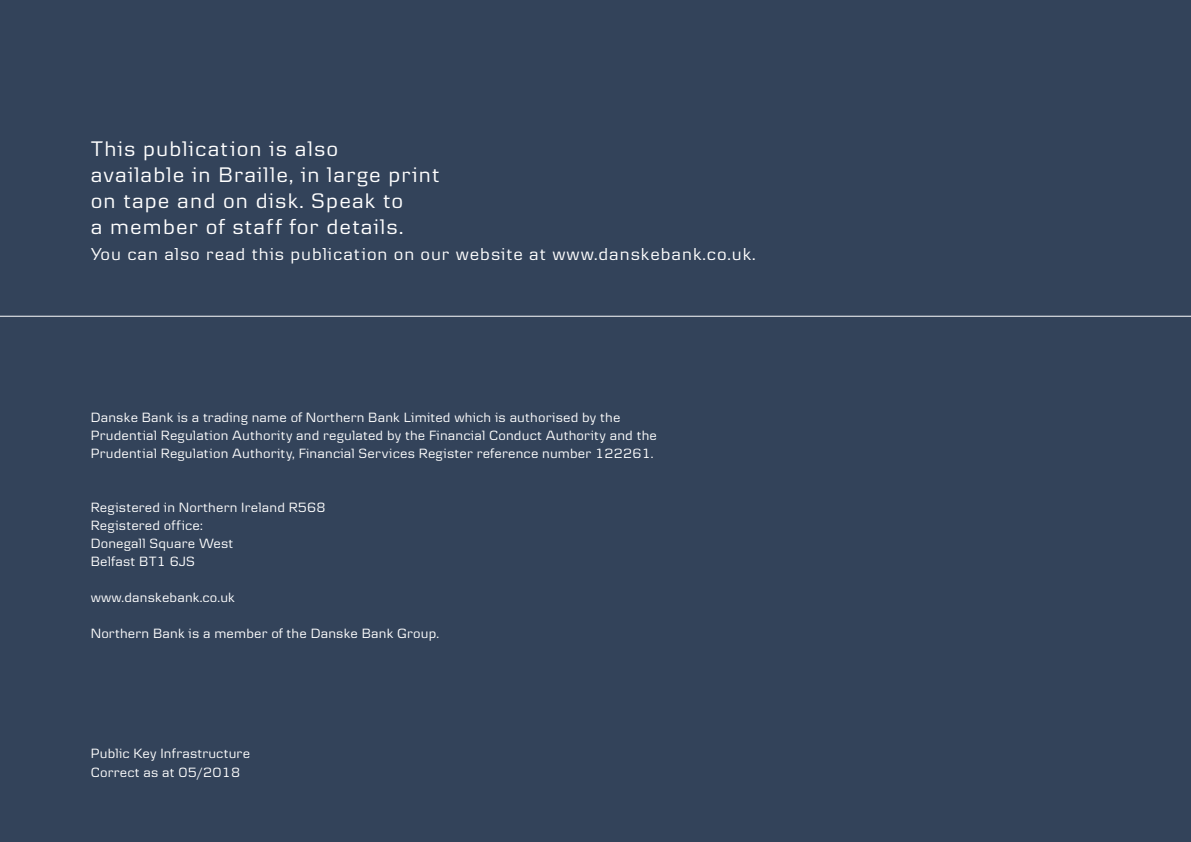
<style>
.page{position:relative;width:1191px;height:842px;background:#33435a}
.page>*{position:absolute;margin:0;border:0;box-sizing:border-box;transform-origin:0 0}
.t1{font:22px/26px "Danske Text";letter-spacing:.05em;color:#fff}
.t2{font:18px "Danske Text";letter-spacing:.05em;color:#fff}
.t3{font:14px/18px "Danske Text";letter-spacing:.015em;color:#fff}
</style>
<div class="page">
<hr style="left:0;top:316px;width:1191px;height:1px;background:#fff">
<h1 class="t1" style="left:91px;top:138px;width:351px">This publication is also<br>available in Braille, in large print on tape and on disk. Speak to<br>a member of staff for details.</h1>
<p class="t2" style="left:91px;top:248px;width:666px">You can also read this publication on our website at www.danskebank.co.uk.</p>
<p class="t3" style="left:91px;top:410px;width:568px">Danske Bank is a trading name of Northern Bank Limited which is authorised by the<br>Prudential Regulation Authority and regulated by the Financial Conduct Authority and the<br>Prudential Regulation Authority, Financial Services Register reference number 122261.</p>
<p class="t3" style="left:91px;top:500px;width:236px">Registered in Northern Ireland R568<br>Registered office:<br>Donegall Square West<br>Belfast BT1 6JS</p>
<p class="t3" style="left:91px;top:590px;width:146px">www.danskebank.co.uk</p>
<p class="t3" style="left:91px;top:626px;width:350px">Northern Bank is a member of the Danske Bank Group.</p>
<p class="t3" style="left:91px;top:746px;width:161px;line-height:18.8px">Public Key Infrastructure<br>Correct as at 05/2018</p>
</div>
